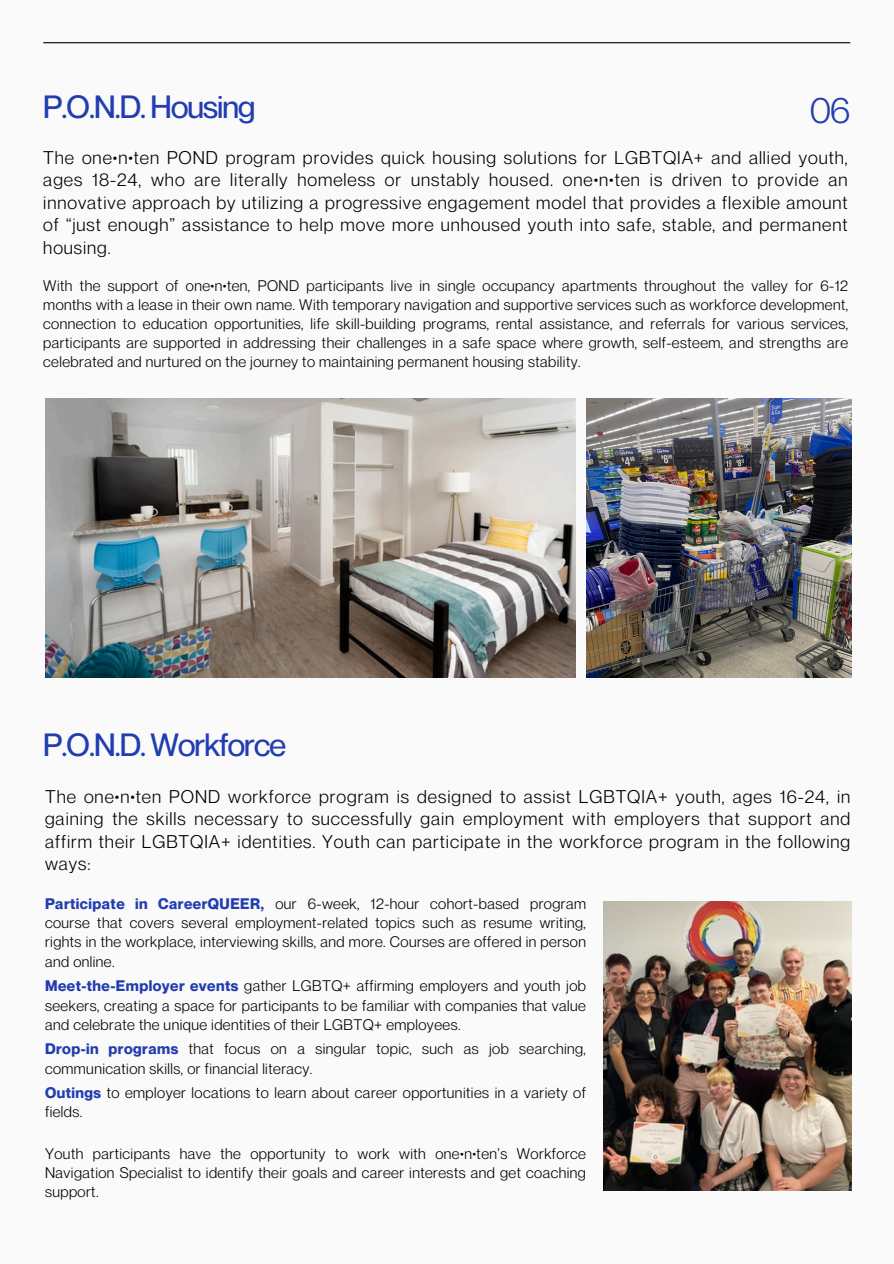
<style>
.page{position:relative;width:894px;height:1264px;background:#fff}
.page>*{position:absolute;margin:0;border:0;box-sizing:border-box;transform-origin:0 0}
.t1{font:36px "Neue Montreal";color:#223daf}
.t2{font:500 31.5px "Neue Montreal";letter-spacing:-.03em;color:#223daf}
.t3{font:18px/22.5px "Neue Montreal";letter-spacing:.05em;color:#000;text-align:justify}
.t4{font:15px/19.2px "Neue Montreal";letter-spacing:.03em;color:#000;text-align:justify}
.s1{font-weight:700;color:#223daf}
</style>
<div class="page">
<div style="left:0;top:0;width:893px;height:1263px;background:#fafafa"></div>
<hr style="left:43px;top:42px;width:807px;height:1px;background:#000">
<img style="left:603px;top:901px;width:248px;height:289px">
<img style="left:45px;top:399px;width:530px;height:279px">
<img style="left:586px;top:399px;width:264px;height:279px">
<h2 class="t2" style="left:43px;top:82px;width:213px">P.O.N.D. Housing</h2>
<p class="t3" style="left:43px;top:144px;width:805px">The one•n•ten POND program provides quick housing solutions for LGBTQIA+ and allied youth, ages 18-24, who are literally homeless or unstably housed. one•n•ten is driven to provide an innovative approach by utilizing a progressive engagement model that provides a flexible amount of “just enough” assistance to help move more unhoused youth into safe, stable, and permanent housing.</p>
<p class="t4" style="left:43px;top:274px;width:806px">With the support of one•n•ten, POND participants live in single occupancy apartments throughout the valley for 6-12 months with a lease in their own name. With temporary navigation and supportive services such as workforce development, connection to education opportunities, life skill-building programs, rental assistance, and referrals for various services, participants are supported in addressing their challenges in a safe space where growth, self-esteem, and strengths are celebrated and nurtured on the journey to maintaining permanent housing stability.</p>
<h1 class="t1" style="left:809px;top:82px;width:42px">06</h1>
<h2 class="t2" style="left:43px;top:719px;width:244px">P.O.N.D. Workforce</h2>
<p class="t3" style="left:45px;top:783px;width:806px">The one•n•ten POND workforce program is designed to assist LGBTQIA+ youth, ages 16-24, in gaining the skills necessary to successfully gain employment with employers that support and affirm their LGBTQIA+ identities. Youth can participate in the workforce program in the following ways:</p>
<p class="t4" style="left:45px;top:892px;width:542px"><span class="s1">Participate in CareerQUEER,</span> our 6-week, 12-hour cohort-based program course that covers several employment-related topics such as resume writing, rights in the workplace, interviewing skills, and more. Courses are offered in person and online.</p>
<p class="t4" style="left:45px;top:974px;width:542px"><span class="s1">Meet-the-Employer events</span> gather LGBTQ+ affirming employers and youth job seekers, creating a space for participants to be familiar with companies that value and celebrate the unique identities of their LGBTQ+ employees.</p>
<p class="t4" style="left:45px;top:1037px;width:542px"><span class="s1">Drop-in programs</span> that focus on a singular topic, such as job searching, communication skills, or financial literacy.</p>
<p class="t4" style="left:45px;top:1081px;width:542px"><span class="s1">Outings</span> to employer locations to learn about career opportunities in a variety of fields.</p>
<p class="t4" style="left:45px;top:1142px;width:542px">Youth participants have the opportunity to work with one•n•ten’s Workforce Navigation Specialist to identify their goals and career interests and get coaching support.</p>
</div>
